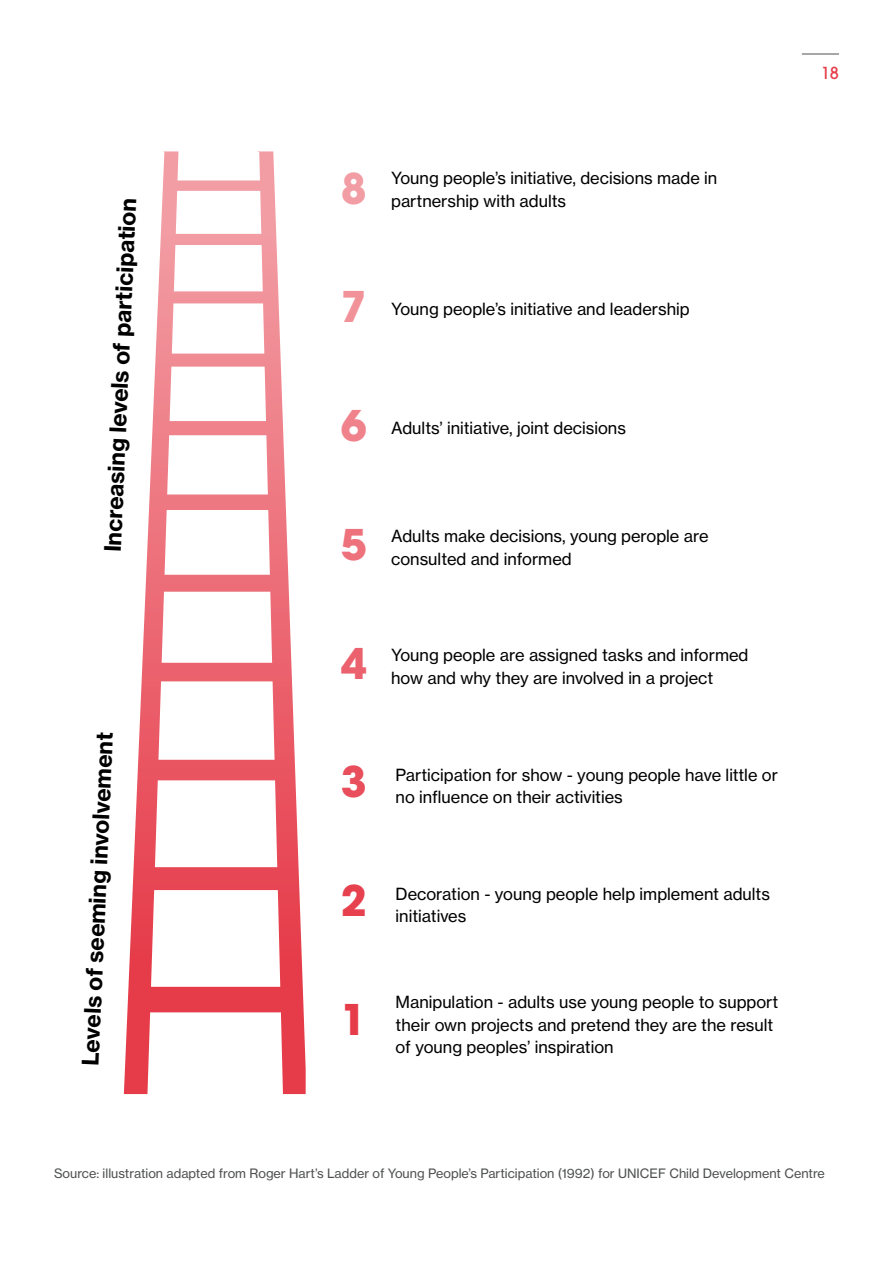
<style>
.page{position:relative;width:893px;height:1263px;background:#fff}
.page>*{position:absolute;margin:0;border:0;box-sizing:border-box;transform-origin:0 0}
.t1{font:700 42px "ITC Avant Garde Pro";color:#f29da4}
.t2{font:700 42px "ITC Avant Garde Pro";color:#f19299}
.t3{font:700 42px "ITC Avant Garde Pro";color:#ef828b}
.t4{font:700 42px "ITC Avant Garde Pro";color:#ed727c}
.t5{font:700 42px "ITC Avant Garde Pro";color:#eb616d}
.t6{font:700 42px "ITC Avant Garde Pro";color:#e84e5b}
.t7{font:700 42px "ITC Avant Garde Pro";color:#e7414f}
.t8{font:700 42px "ITC Avant Garde Pro";color:#e63c4a}
.t9{font:22.5px "N Haas Grotesk TX Pro 75 Bd";color:#000}
.t10{font:16.5px/22.5px "N Haas Grotesk TX Pro 55 Rg";color:#000}
.t11{font:500 16.5px "ITC Avant Garde Pro";color:#e63c4a}
.t12{font:12.75px "N Haas Grotesk TX Pro 55 Rg";color:#4f5050}
</style>
<div class="page">
<hr style="left:802px;top:54px;width:37px;height:1px;background:#4f5050">
<img style="left:124px;top:151px;width:182px;height:943px">
<h2 class="t9" style="left:97px;top:551px;width:356px;rotate:-87deg">Increasing levels of participation</h2>
<h2 class="t9" style="left:75px;top:1065px;width:335px;rotate:-87deg">Levels of seeming involvement</h2>
<h1 class="t1" style="left:341px;top:161px;width:27px">8</h1>
<p class="t10" style="left:391px;top:167px;width:328px">Young people’s initiative, decisions made in</p>
<p class="t10" style="left:391px;top:190px;width:176px">partnership with adults</p>
<h1 class="t2" style="left:341px;top:278px;width:27px">7</h1>
<p class="t10" style="left:391px;top:298px;width:300px">Young people’s initiative and leadership</p>
<h1 class="t3" style="left:341px;top:397px;width:27px">6</h1>
<p class="t10" style="left:391px;top:417px;width:236px">Adults’ initiative, joint decisions</p>
<h1 class="t4" style="left:341px;top:516px;width:27px">5</h1>
<p class="t10" style="left:391px;top:525px;width:319px">Adults make decisions, young perople are consulted and informed</p>
<h1 class="t5" style="left:341px;top:635px;width:27px">4</h1>
<p class="t10" style="left:391px;top:644px;width:359px">Young people are assigned tasks and informed how and why they are involved in a project</p>
<h1 class="t6" style="left:341px;top:753px;width:27px">3</h1>
<p class="t10" style="left:396px;top:763px;width:384px">Participation for show - young people have little or no influence on their activities</p>
<h1 class="t7" style="left:341px;top:872px;width:27px">2</h1>
<h1 class="t8" style="left:341px;top:991px;width:27px">1</h1>
<p class="t10" style="left:396px;top:883px;width:376px">Decoration - young people help implement adults initiatives</p>
<p class="t10" style="left:396px;top:991px;width:384px">Manipulation - adults use young people to support their own projects and pretend they are the result of young peoples’ inspiration</p>
<p class="t11" style="left:821px;top:63px;width:20px">18</p>
<p class="t12" style="left:54px;top:1165px;width:772px">Source: illustration adapted from Roger Hart’s Ladder of Young People’s Participation (1992) for UNICEF Child Development Centre</p>
</div>
